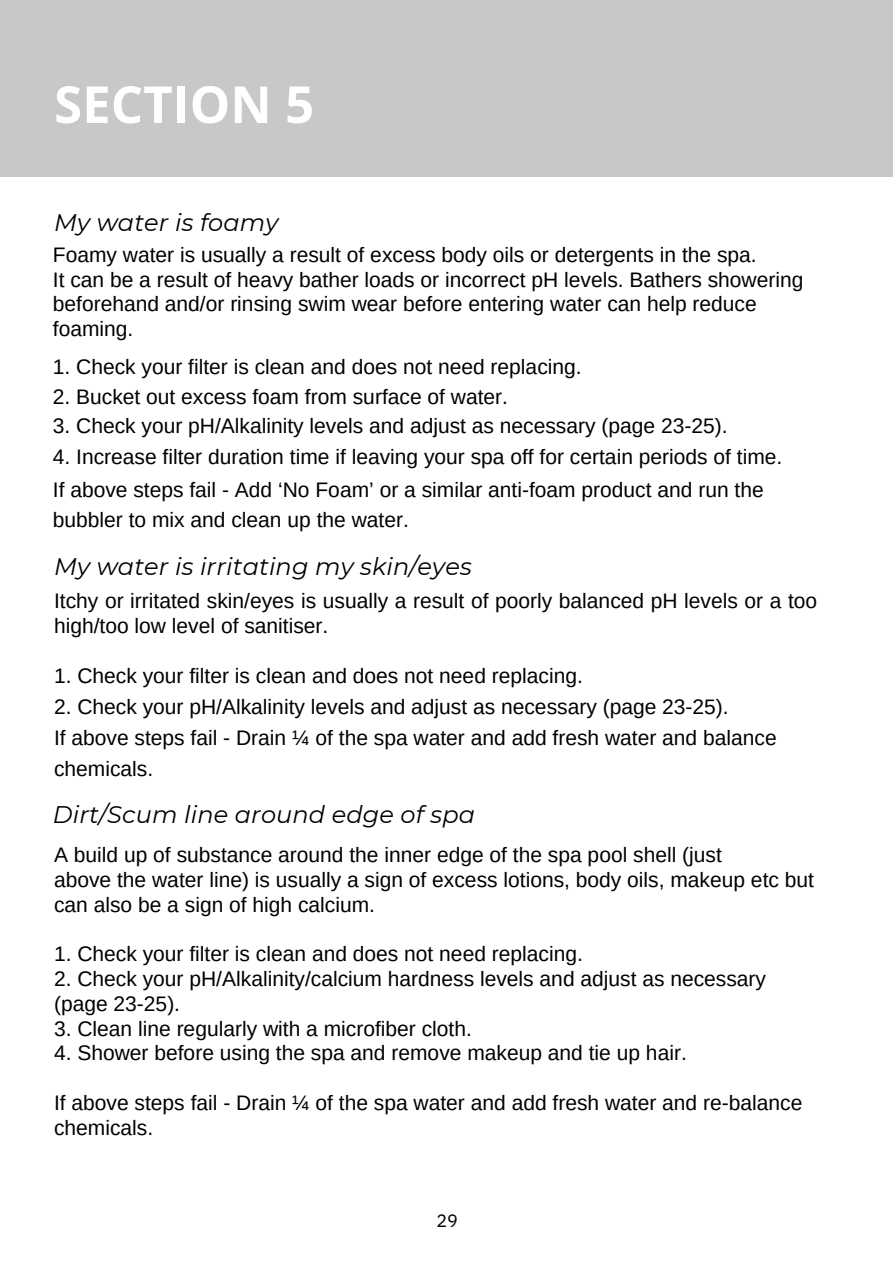
<style>
.page{position:relative;width:893px;height:1264px;background:#fff}
.page>*{position:absolute;margin:0;border:0;box-sizing:border-box;transform-origin:0 0}
.t1{font:700 51px "Open Sans";color:#fff}
.t2{font:italic 24px "Montserrat";letter-spacing:.005em;color:#000}
.t3{font:21px/24.8px "Arimo";color:#000}
.t4{font:18px "IBM Plex Sans";color:#000}
</style>
<div class="page">
<div style="left:0;top:0;width:892px;height:176px;background:#c7c8ca"></div>
<h1 class="t1" style="left:54px;top:68px;width:261px">SECTION 5</h1>
<p class="t2" style="left:54px;top:208px;width:226px">My water is foamy</p>
<p class="t3" style="left:53px;top:242px;width:752px">Foamy water is usually a result of excess body oils or detergents in the spa.<br>It can be a result of heavy bather loads or incorrect pH levels. Bathers showering beforehand and/or rinsing swim wear before entering water can help reduce foaming.</p>
<p class="t3" style="left:53px;top:355px;width:530px">1. Check your filter is clean and does not need replacing.</p>
<p class="t3" style="left:53px;top:384px;width:456px">2. Bucket out excess foam from surface of water.</p>
<p class="t3" style="left:53px;top:413px;width:676px">3. Check your pH/Alkalinity levels and adjust as necessary (page 23-25).</p>
<p class="t3" style="left:53px;top:441px;width:731px;line-height:32.7px">4. Increase filter duration time if leaving your spa off for certain periods of time.<br>If above steps fail - Add ‘No Foam’ or a similar anti-foam product and run the</p>
<p class="t3" style="left:53px;top:508px;width:357px">bubbler to mix and clean up the water.</p>
<p class="t2" style="left:54px;top:552px;width:419px">My water is irritating my skin/eyes</p>
<p class="t3" style="left:54px;top:588px;width:764px">Itchy or irritated skin/eyes is usually a result of poorly balanced pH levels or a too high/too low level of sanitiser.</p>
<p class="t3" style="left:54px;top:663px;width:530px">1. Check your filter is clean and does not need replacing.</p>
<p class="t3" style="left:54px;top:691px;width:724px;line-height:30.9px">2. Check your pH/Alkalinity levels and adjust as necessary (page 23-25).<br>If above steps fail - Drain ¼ of the spa water and add fresh water and balance chemicals.</p>
<p class="t2" style="left:53px;top:799px;width:423px">Dirt/Scum line around edge of spa</p>
<p class="t3" style="left:54px;top:842px;width:761px">A build up of substance around the inner edge of the spa pool shell (just<br>above the water line) is usually a sign of excess lotions, body oils, makeup etc but can also be a sign of high calcium.</p>
<p class="t3" style="left:54px;top:941px;width:530px">1. Check your filter is clean and does not need replacing.</p>
<p class="t3" style="left:54px;top:966px;width:713px">2. Check your pH/Alkalinity/calcium hardness levels and adjust as necessary (page 23-25).</p>
<p class="t3" style="left:54px;top:1015px;width:419px">3. Clean line regularly with a microfiber cloth.</p>
<p class="t3" style="left:54px;top:1040px;width:634px">4. Shower before using the spa and remove makeup and tie up hair.</p>
<p class="t3" style="left:54px;top:1090px;width:749px">If above steps fail - Drain ¼ of the spa water and add fresh water and re-balance chemicals.</p>
<p class="t4" style="left:436px;top:1208px;width:23px">29</p>
</div>
